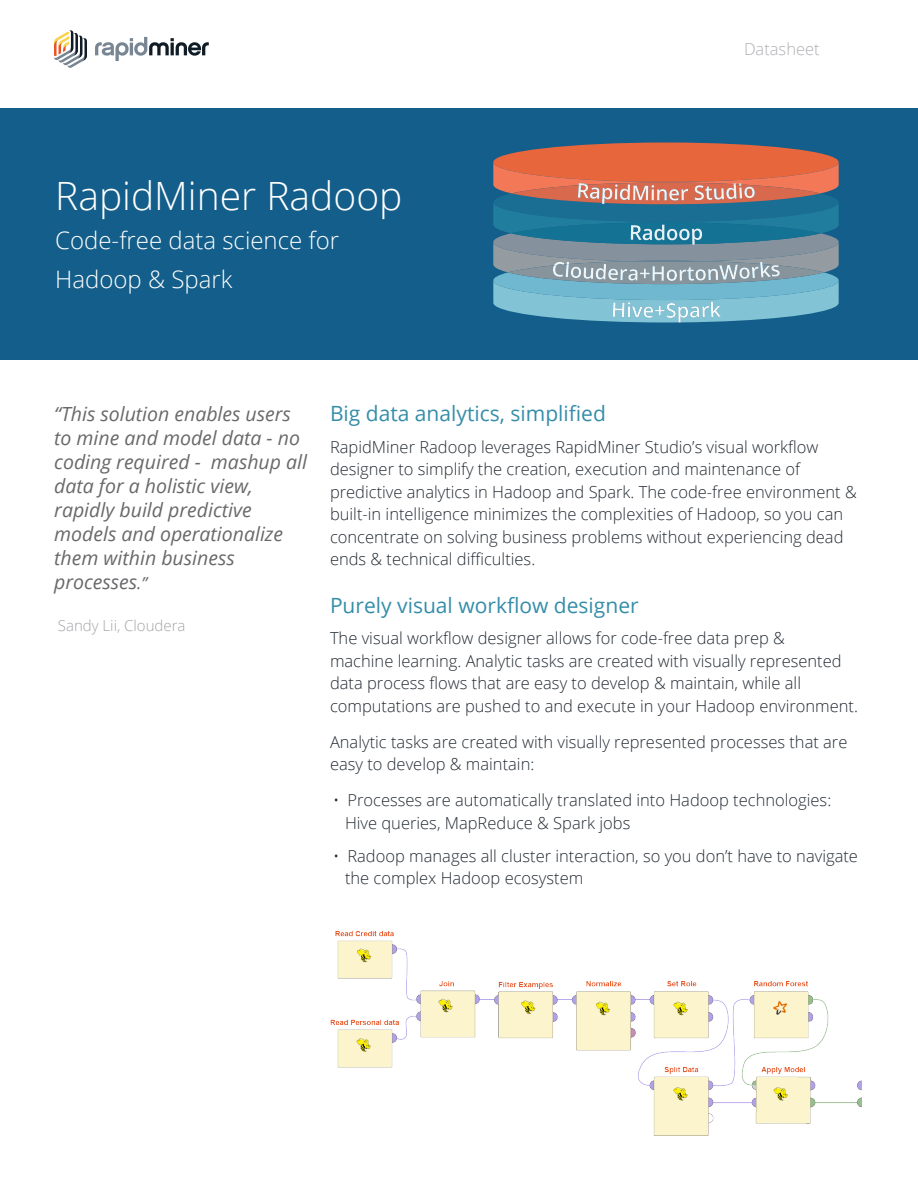
<style>
.page{position:relative;width:918px;height:1188px;background:#fff}
.page>*{position:absolute;margin:0;border:0;box-sizing:border-box;transform-origin:0 0}
.t1{font:300 39px "Open Sans";color:#fff}
.t2{font:300 24px/39px "Open Sans";color:#fff}
.Subhead{font:21px "Open Sans";color:#358da8}
.t3{font:italic 19.5px/24px "Open Sans";color:#69696c}
.Body_copy{font:300 16.5px/22.5px "Open Sans";color:#232b33}
.t4{font:300 16.5px "Open Sans";color:#aeafb3}
.t5{font:300 15px "Open Sans";color:#a4a3a8}
.s1{font-size:16.5px}
</style>
<div class="page">
<div style="left:0;top:108px;width:918px;height:252px;background:#135e8a"></div>
<svg style="left:95px;top:37px;width:114px;height:24px"></svg>
<svg style="left:54px;top:30px;width:33px;height:38px"></svg>
<img style="left:330px;top:931px;width:531px;height:205px">
<svg style="left:493px;top:142px;width:346px;height:180px;background:#848a90"></svg>
<p class="t1" style="left:55px;top:169px;width:349px">RapidMiner Radoop</p>
<p class="t2" style="left:55px;top:220px;width:286px">Code-free data science for<br>Hadoop &amp; Spark</p>
<p class="t4" style="left:744px;top:37px;width:77px">Datasheet</p>
<p class="t3" style="left:54px;top:402px;width:254px">“This solution enables users to mine and model data - no coding required - mashup all data for a holistic view, rapidly build predictive models and operationalize them within business processes<span class="s1">.”</span></p>
<p class="t5" style="left:58px;top:615px;width:129px">Sandy Lii, Cloudera</p>
<p class="Subhead" style="left:330px;top:399px;width:277px">Big data analytics, simplified</p>
<p class="Body_copy" style="left:330px;top:435px;width:528px">RapidMiner Radoop leverages RapidMiner Studio’s visual workflow designer to simplify the creation, execution and maintenance of predictive analytics in Hadoop and Spark. The code-free environment &amp; built-in intelligence minimizes the complexities of Hadoop, so you can concentrate on solving business problems without experiencing dead ends &amp; technical difficulties.</p>
<p class="Subhead" style="left:330px;top:591px;width:310px">Purely visual workflow designer</p>
<p class="Body_copy" style="left:330px;top:627px;width:530px">The visual workflow designer allows for code-free data prep &amp;<br>machine learning. Analytic tasks are created with visually represented data process flows that are easy to develop &amp; maintain, while all computations are pushed to and execute in your Hadoop environment.</p>
<p class="Body_copy" style="left:330px;top:730px;width:519px">Analytic tasks are created with visually represented processes that are easy to develop &amp; maintain:</p>
<p class="Body_copy" style="left:345px;top:789px;width:488px;text-indent:-12px">• Processes are automatically translated into Hadoop technologies:<br>Hive queries, MapReduce &amp; Spark jobs</p>
<p class="Body_copy" style="left:345px;top:844px;width:515px;text-indent:-12px">• Radoop manages all cluster interaction, so you don’t have to navigate the complex Hadoop ecosystem</p>
</div>
